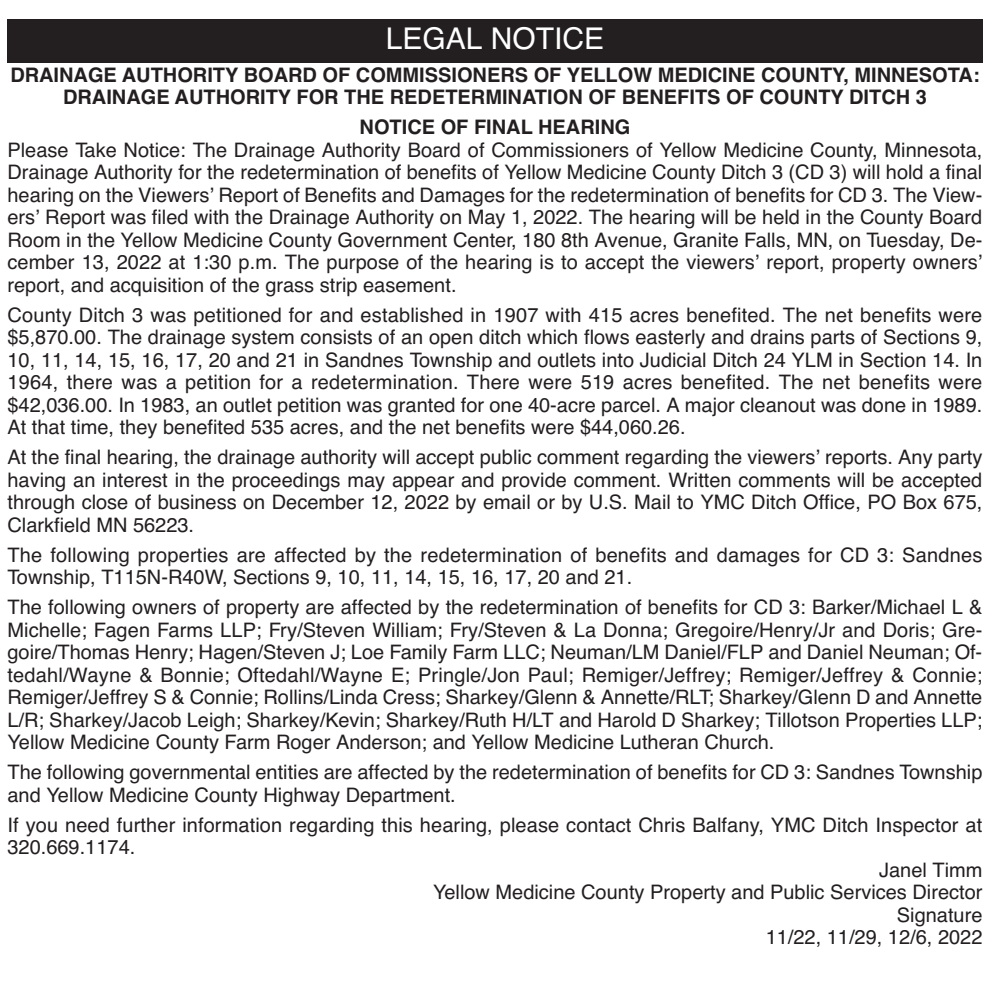
<style>
.page{position:relative;width:990px;height:990px;background:#fff}
.page>*{position:absolute;margin:0;border:0;box-sizing:border-box;transform-origin:0 0}
.t1{font:30px "Helvetica";color:#fff}
.t2{font:20px/22.5px "Helvetica";color:#231f20;text-align:justify}
.t3{font:700 20px/22.5px "Helvetica";color:#231f20;text-align:center}
</style>
<div class="page">
<div style="left:7px;top:20px;width:976px;height:43px;background:#231f20"></div>
<h1 class="t1" style="left:386px;top:28px;width:220px">LEGAL NOTICE</h1>
<p class="t3" style="left:10px;top:64px;width:971px">DRAINAGE AUTHORITY BOARD OF COMMISSIONERS OF YELLOW MEDICINE COUNTY, MINNESOTA:<br>DRAINAGE AUTHORITY FOR THE REDETERMINATION OF BENEFITS OF COUNTY DITCH 3</p>
<p class="t3" style="left:360px;top:116px;width:272px">NOTICE OF FINAL HEARING</p>
<p class="t2" style="left:7px;top:141px;width:976px">Please Take Notice: The Drainage Authority Board of Commissioners of Yellow Medicine County, Minnesota, Drainage Authority for the redetermination of benefits of Yellow Medicine County Ditch 3 (CD 3) will hold a final hearing on the Viewers’ Report of Benefits and Damages for the redetermination of benefits for CD 3. The View&shy;ers’ Report was filed with the Drainage Authority on May 1, 2022. The hearing will be held in the County Board Room in the Yellow Medicine County Government Center, 180 8th Avenue, Granite Falls, MN, on Tuesday, De&shy;cember 13, 2022 at 1:30 p.m. The purpose of the hearing is to accept the viewers’ report, property owners’ report, and acquisition of the grass strip easement.</p>
<p class="t2" style="left:7px;top:306px;width:976px">County Ditch 3 was petitioned for and established in 1907 with 415 acres benefited. The net benefits were $5,870.00. The drainage system consists of an open ditch which flows easterly and drains parts of Sections 9, 10, 11, 14, 15, 16, 17, 20 and 21 in Sandnes Township and outlets into Judicial Ditch 24 YLM in Section 14. In 1964, there was a petition for a redetermination. There were 519 acres benefited. The net benefits were $42,036.00. In 1983, an outlet petition was granted for one 40-acre parcel. A major cleanout was done in 1989.<br>At that time, they benefited 535 acres, and the net benefits were $44,060.26.</p>
<p class="t2" style="left:7px;top:448px;width:977px">At the final hearing, the drainage authority will accept public comment regarding the viewers’ reports. Any party having an interest in the proceedings may appear and provide comment. Written comments will be accepted through close of business on December 12, 2022 by email or by U.S. Mail to YMC Ditch Office, PO Box 675, Clarkfield MN 56223.</p>
<p class="t2" style="left:7px;top:546px;width:976px">The following properties are affected by the redetermination of benefits and damages for CD 3: Sandnes<br>Township, T115N-R40W, Sections 9, 10, 11, 14, 15, 16, 17, 20 and 21.</p>
<p class="t2" style="left:7px;top:598px;width:977px">The following owners of property are affected by the redetermination of benefits for CD 3: Barker/Michael L &amp; Michelle; Fagen Farms LLP; Fry/Steven William; Fry/Steven &amp; La Donna; Gregoire/Henry/Jr and Doris; Gre&shy;goire/Thomas Henry; Hagen/Steven J; Loe Family Farm LLC; Neuman/LM Daniel/FLP and Daniel Neuman; Of&shy;tedahl/Wayne &amp; Bonnie; Oftedahl/Wayne E; Pringle/Jon Paul; Remiger/Jeffrey; Remiger/Jeffrey &amp; Connie; Remiger/Jeffrey S &amp; Connie; Rollins/Linda Cress; Sharkey/Glenn &amp; Annette/RLT; Sharkey/Glenn D and Annette L/R; Sharkey/Jacob Leigh; Sharkey/Kevin; Sharkey/Ruth H/LT and Harold D Sharkey; Tillotson Properties LLP; Yellow Medicine County Farm Roger Anderson; and Yellow Medicine Lutheran Church.</p>
<p class="t2" style="left:7px;top:763px;width:976px">The following governmental entities are affected by the redetermination of benefits for CD 3: Sandnes Township and Yellow Medicine County Highway Department.</p>
<p class="t2" style="left:7px;top:816px;width:976px">If you need further information regarding this hearing, please contact Chris Balfany, YMC Ditch Inspector at</p>
<p class="t2" style="left:7px;top:838px;width:129px">320.669.1174.</p>
<p class="t2" style="left:879px;top:861px;width:105px">Janel Timm</p>
<p class="t2" style="left:433px;top:883px;width:551px">Yellow Medicine County Property and Public Services Director</p>
<p class="t2" style="left:897px;top:906px;width:87px">Signature</p>
<p class="t2" style="left:766px;top:928px;width:218px">11/22, 11/29, 12/6, 2022</p>
</div>
